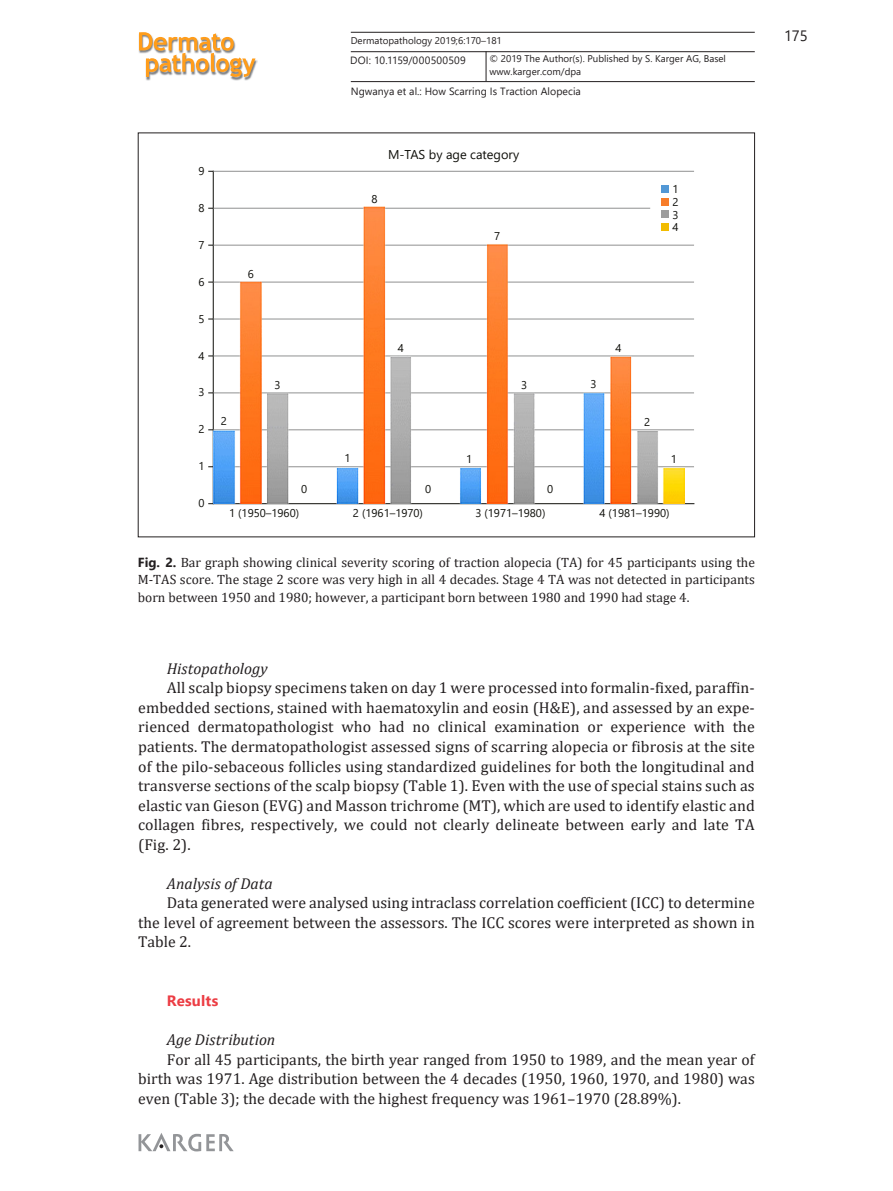
<style>
.page{position:relative;width:893px;height:1191px;background:#fff}
.page>*{position:absolute;margin:0;border:0;box-sizing:border-box;transform-origin:0 0}
.t1{font:15.75px/19.5px "Cambria";color:#231f20;text-align:justify}
.t2{font:italic 15.75px "Cambria";color:#231f20}
.t3{font:700 15px "Segoe UI";letter-spacing:.01em;color:#ec3d44}
.t4{font:15px "Segoe UI";color:#231f20}
.t5{font:13.5px/17.4px "Cambria";color:#231f20;text-align:justify}
.t6{font:12.75px "Segoe UI";color:#0e0e09}
.t7{font:11.25px/12.8px "Segoe UI";color:#0e0e09;text-align:justify}
.t8{font:10.5px "Segoe UI";letter-spacing:.005em;color:#231f20}
.t9{font:9.75px "Segoe UI";color:#231f20}
.s1{font-family:"Segoe UI";font-weight:700;font-size:13.2px}
</style>
<div class="page">
<img style="left:138px;top:35px;width:119px;height:45px">
<svg style="left:139px;top:32px;width:116px;height:45px"></svg>
<hr style="left:351px;top:51px;width:404px;height:1px;background:#231f20">
<hr style="left:351px;top:81px;width:404px;height:1px;background:#231f20">
<hr style="left:351px;top:32px;width:404px;height:1px;background:#231f20">
<svg style="left:139px;top:1133px;width:95px;height:18px"></svg>
<hr style="left:486px;top:51px;width:1px;height:30px;background:#231f20">
<hr style="left:214px;top:356px;width:479px;height:1px;background:#909191">
<hr style="left:214px;top:245px;width:479px;height:1px;background:#909191">
<hr style="left:214px;top:392px;width:479px;height:1px;background:#909191">
<hr style="left:214px;top:282px;width:479px;height:1px;background:#909191">
<hr style="left:214px;top:429px;width:479px;height:1px;background:#909191">
<hr style="left:214px;top:319px;width:479px;height:1px;background:#909191">
<hr style="left:214px;top:466px;width:479px;height:1px;background:#909191">
<hr style="left:214px;top:171px;width:479px;height:1px;background:#909191">
<div style="left:661px;top:198px;width:8px;height:8px;background:#f77d2a"></div>
<div style="left:661px;top:185px;width:8px;height:8px;background:#5298d6"></div>
<img style="left:213px;top:207px;width:471px;height:297px">
<p class="t9" style="left:351px;top:31px;width:153px">Dermatopathology 2019;6:170–181</p>
<p class="t8" style="left:350px;top:50px;width:117px">DOI: 10.1159/000500509</p>
<p class="t9" style="left:489px;top:50px;width:238px">© 2019 The Author(s). Published by S. Karger AG, Basel</p>
<p class="t9" style="left:489px;top:62px;width:93px">www.karger.com/dpa</p>
<p class="t8" style="left:351px;top:81px;width:232px">Ngwanya et al.: How Scarring Is Traction Alopecia</p>
<p class="t7" style="left:199px;top:164px;width:8px">9</p>
<p class="t7" style="left:199px;top:201px;width:8px">8</p>
<p class="t7" style="left:199px;top:237px;width:8px">7</p>
<p class="t7" style="left:199px;top:274px;width:8px">6</p>
<p class="t7" style="left:199px;top:311px;width:8px">5</p>
<p class="t7" style="left:199px;top:348px;width:8px">4</p>
<p class="t7" style="left:199px;top:385px;width:8px">3</p>
<p class="t7" style="left:199px;top:422px;width:8px">2</p>
<p class="t7" style="left:199px;top:459px;width:8px">1</p>
<p class="t7" style="left:199px;top:496px;width:8px">0</p>
<p class="t7" style="left:248px;top:267px;width:8px">6</p>
<p class="t6" style="left:388px;top:142px;width:133px">M-TAS by age category</p>
<p class="t7" style="left:371px;top:192px;width:8px">8</p>
<p class="t7" style="left:494px;top:229px;width:8px">7</p>
<p class="t7" style="left:673px;top:182px;width:8px">1<br>2<br>3<br>4</p>
<p class="t7" style="left:274px;top:377px;width:8px">3</p>
<p class="t7" style="left:398px;top:341px;width:8px">4</p>
<p class="t7" style="left:616px;top:340px;width:8px">4</p>
<p class="t7" style="left:521px;top:378px;width:8px">3</p>
<p class="t7" style="left:590px;top:377px;width:8px">3</p>
<p class="t7" style="left:221px;top:413px;width:8px">2</p>
<p class="t7" style="left:644px;top:415px;width:8px">2</p>
<p class="t7" style="left:344px;top:450px;width:8px">1</p>
<p class="t7" style="left:466px;top:451px;width:8px">1</p>
<p class="t7" style="left:671px;top:452px;width:8px">1</p>
<p class="t7" style="left:301px;top:482px;width:8px">0</p>
<p class="t7" style="left:425px;top:482px;width:8px">0</p>
<p class="t7" style="left:547px;top:482px;width:8px">0</p>
<p class="t7" style="left:229px;top:506px;width:72px">1 (1950–1960)</p>
<p class="t7" style="left:353px;top:506px;width:72px">2 (1961–1970)</p>
<p class="t7" style="left:475px;top:506px;width:72px">3 (1971–1980)</p>
<p class="t7" style="left:599px;top:506px;width:72px">4 (1981–1990)</p>
<p class="t5" style="left:138px;top:553px;width:619px"><span class="s1">Fig. 2.</span> Bar graph showing clinical severity scoring of traction alopecia (TA) for 45 participants using the M-TAS score. The stage 2 score was very high in all 4 decades. Stage 4 TA was not detected in participants born between 1950 and 1980; however, a participant born between 1980 and 1990 had stage 4.</p>
<p class="t2" style="left:167px;top:657px;width:102px">Histopathology</p>
<p class="t1" style="left:138px;top:678px;width:618px;text-indent:29px">All scalp biopsy specimens taken on day 1 were processed into formalin-fixed, paraffin&shy;embedded sections, stained with haematoxylin and eosin (H&amp;E), and assessed by an expe&shy;rienced dermatopathologist who had no clinical examination or experience with the patients. The dermatopathologist assessed signs of scarring alopecia or fibrosis at the site of the pilo-sebaceous follicles using standardized guidelines for both the longitudinal and transverse sections of the scalp biopsy (Table 1). Even with the use of special stains such as elastic van Gieson (EVG) and Masson trichrome (MT), which are used to identify elastic and collagen fibres, respectively, we could not clearly delineate between early and late TA (Fig. 2).</p>
<p class="t2" style="left:167px;top:872px;width:107px">Analysis of Data</p>
<p class="t1" style="left:138px;top:893px;width:618px;text-indent:29px">Data generated were analysed using intraclass correlation coefficient (ICC) to determine the level of agreement between the assessors. The ICC scores were interpreted as shown in Table 2.</p>
<p class="t3" style="left:167px;top:986px;width:53px">Results</p>
<p class="t2" style="left:167px;top:1028px;width:110px">Age Distribution</p>
<p class="t1" style="left:138px;top:1049px;width:618px;text-indent:29px">For all 45 participants, the birth year ranged from 1950 to 1989, and the mean year of birth was 1971. Age distribution between the 4 decades (1950, 1960, 1970, and 1980) was even (Table 3); the decade with the highest frequency was 1961–1970 (28.89%).</p>
<p class="t4" style="left:784px;top:22px;width:25px">175</p>
</div>
